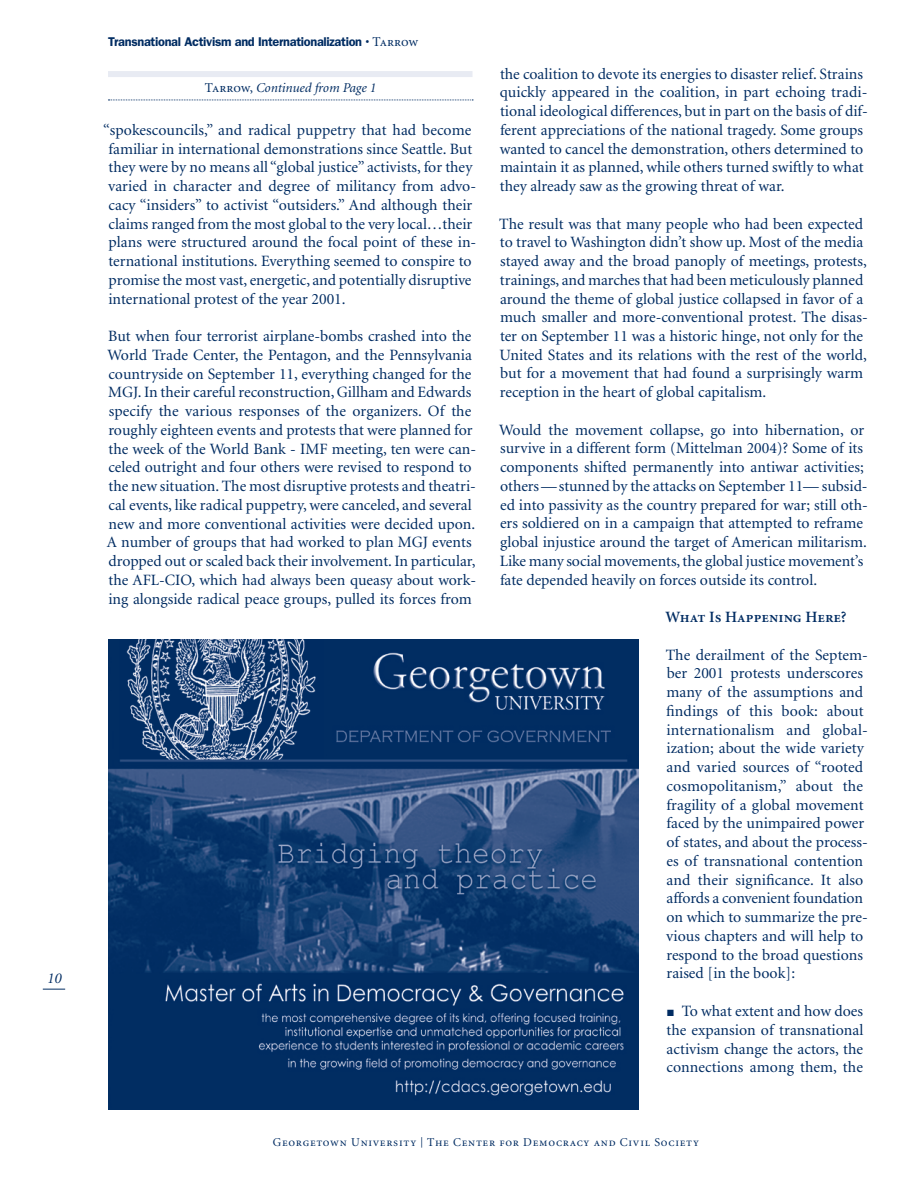
<style>
.page{position:relative;width:918px;height:1188px;background:#fff}
.page>*{position:absolute;margin:0;border:0;box-sizing:border-box;transform-origin:0 0}
.t1{font:15.75px/18.8px "Minion";color:#002c62}
.t2{font:15.75px "Minion Semibold SC";letter-spacing:.005em;color:#002c62}
.t3{font:italic 15px "Minion";color:#002c62}
.t4{font:italic 13.5px "Minion";color:#002c62}
.t5{font:600 12.75px "Franklin Gothic";letter-spacing:-.025em;color:#002c62}
.t6{font:12px "Minion Regular SC";letter-spacing:.06em;color:#002c62}
.s1{font-family:"Minion Regular SC";font-weight:400;font-size:13.5px}
.s2{font-family:"Minion Regular SC";font-style:normal}
.s3{font-size:10.5px}
</style>
<div class="page">
<svg style="left:43px;top:989px;width:22px;height:1px"></svg>
<div style="left:108px;top:71px;width:364px;height:6px;background:#e8ebf3"></div>
<svg style="left:108px;top:100px;width:365px;height:1px"></svg>
<img style="left:108px;top:640px;width:531px;height:469px">
<p class="t3" style="left:47px;top:971px;width:16px">10</p>
<p class="t5" style="left:108px;top:34px;width:312px">Transnational Activism and Internationalization <span class="s1">• Tarrow</span></p>
<p class="t4" style="left:205px;top:81px;width:172px"><span class="s2">Tarrow,</span> Continued from Page 1</p>
<p class="t1" style="left:108px;top:121px;width:370px;text-indent:-5px">“spokescouncils,” and radical puppetry that had become familiar in international demonstrations since Seattle. But they were by no means all “global justice” activists, for they varied in character and degree of militancy from advo&shy;cacy “insiders” to activist “outsiders.” And although their claims ranged from the most global to the very local…their plans were structured around the focal point of these in&shy;ternational institutions. Everything seemed to conspire to promise the most vast, energetic, and potentially disruptive international protest of the year 2001.</p>
<p class="t1" style="left:107px;top:327px;width:371px">But when four terrorist airplane-bombs crashed into the World Trade Center, the Pentagon, and the Pennsylvania countryside on September 11, everything changed for the MGJ. In their careful reconstruction, Gillham and Edwards specify the various responses of the organizers. Of the roughly eighteen events and protests that were planned for the week of the World Bank - IMF meeting, ten were can&shy;celed outright and four others were revised to respond to the new situation. The most disruptive protests and theatri&shy;cal events, like radical puppetry, were canceled, and several new and more conventional activities were decided upon.<br>A number of groups that had worked to plan MGJ events dropped out or scaled back their involvement. In particular, the AFL-CIO, which had always been queasy about work&shy;ing alongside radical peace groups, pulled its forces from</p>
<p class="t1" style="left:500px;top:65px;width:370px">the coalition to devote its energies to disaster relief. Strains quickly appeared in the coalition, in part echoing tradi&shy;tional ideological differences, but in part on the basis of dif&shy;ferent appreciations of the national tragedy. Some groups wanted to cancel the demonstration, others determined to maintain it as planned, while others turned swiftly to what they already saw as the growing threat of war.</p>
<p class="t1" style="left:499px;top:215px;width:370px">The result was that many people who had been expected to travel to Washington didn’t show up. Most of the media stayed away and the broad panoply of meetings, protests, trainings, and marches that had been meticulously planned around the theme of global justice collapsed in favor of a much smaller and more-conventional protest. The disas&shy;ter on September 11 was a historic hinge, not only for the United States and its relations with the rest of the world, but for a movement that had found a surprisingly warm reception in the heart of global capitalism.</p>
<p class="t1" style="left:499px;top:421px;width:370px">Would the movement collapse, go into hibernation, or survive in a different form (Mittelman 2004)? Some of its components shifted permanently into antiwar activities; others—stunned by the attacks on September 11— subsid&shy;ed into passivity as the country prepared for war; still oth&shy;ers soldiered on in a campaign that attempted to reframe global injustice around the target of American militarism.<br>Like many social movements, the global justice movement’s fate depended heavily on forces outside its control.</p>
<p class="t2" style="left:666px;top:609px;width:182px">What Is Happening Here?</p>
<p class="t1" style="left:666px;top:646px;width:204px">The derailment of the Septem&shy;ber 2001 protests underscores many of the assumptions and findings of this book: about internationalism and global&shy;ization; about the wide variety and varied sources of “rooted cosmopolitanism,” about the fragility of a global movement faced by the unimpaired power of states, and about the process&shy;es of transnational contention and their significance. It also affords a convenient foundation on which to summarize the pre&shy;vious chapters and will help to respond to the broad questions raised [in the book]:</p>
<p class="t1" style="left:667px;top:1002px;width:198px;text-align:justify">■ To what extent and how does the expansion of transnational activism change the actors, the connections among them, the</p>
<p class="t6" style="left:273px;top:1136px;width:428px">Georgetown University <span class="s3">|</span> The Center for Democracy and Civil Society</p>
</div>
